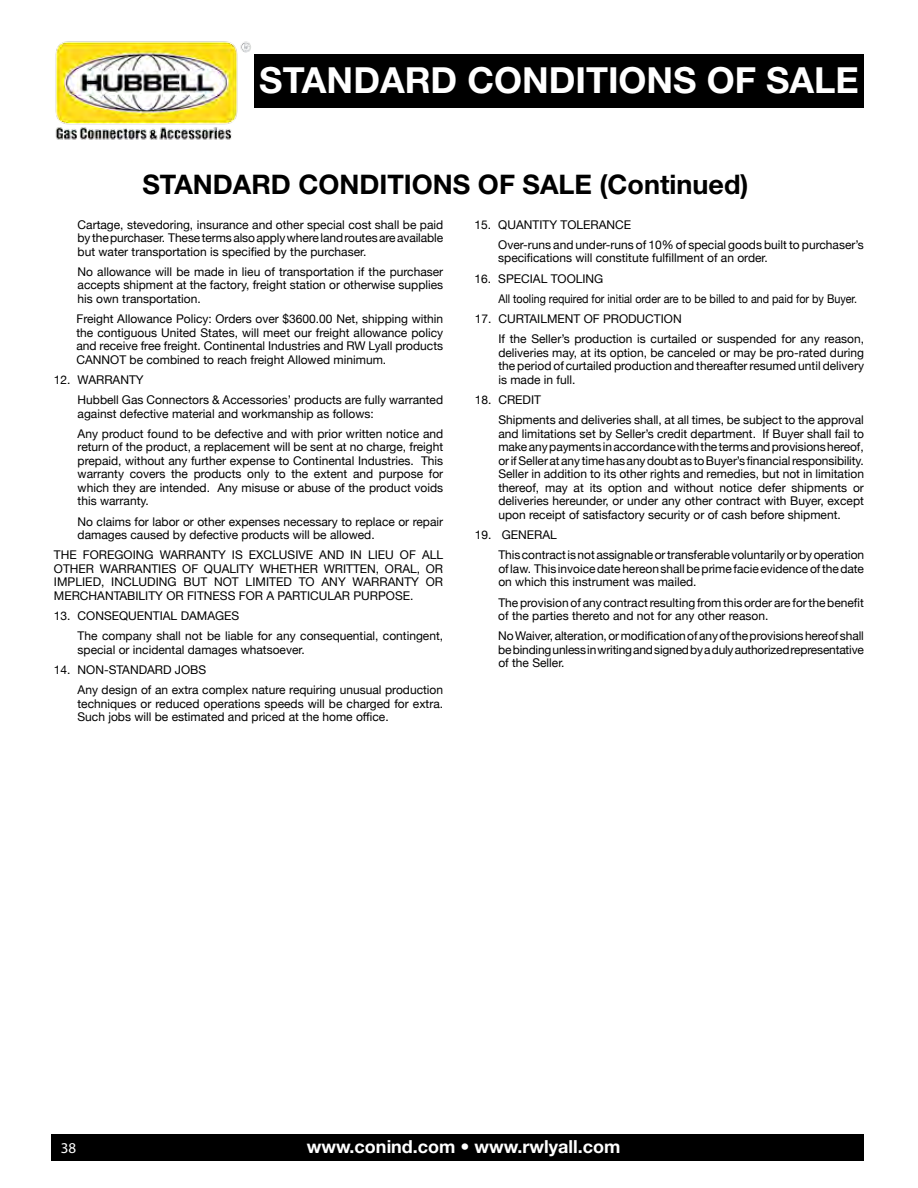
<style>
.page{position:relative;width:918px;height:1188px;background:#fff}
.page>*{position:absolute;margin:0;border:0;box-sizing:border-box;transform-origin:0 0}
.t1{font:700 36px "Helvetica Neue";color:#fff}
.t2{font:700 27px "Helvetica Neue";color:#000}
.t3{font:700 18px "Helvetica Neue";color:#fff}
.t4{font:15px "Myriad Pro";color:#fff}
.t5{font:12px/13.5px "Helvetica Neue";color:#000}
</style>
<div class="page">
<img style="left:55px;top:41px;width:196px;height:99px">
<div style="left:254px;top:54px;width:610px;height:54px;background:#000"></div>
<div style="left:51px;top:1134px;width:813px;height:27px;background:#000"></div>
<h1 class="t1" style="left:259px;top:58px;width:601px">STANDARD CONDITIONS OF SALE</h1>
<h2 class="t2" style="left:142px;top:168px;width:608px">STANDARD CONDITIONS OF SALE (Continued)</h2>
<p class="t5" style="left:78px;top:218px;width:367px;text-align:justify">Cartage, stevedoring, insurance and other special cost shall be paid by the purchaser. These terms also apply where land routes are available but water transportation is specified by the purchaser.</p>
<p class="t5" style="left:78px;top:266px;width:367px;text-align:justify">No allowance will be made in lieu of transportation if the purchaser accepts shipment at the factory, freight station or otherwise supplies his own transportation.</p>
<p class="t5" style="left:76px;top:313px;width:368px;text-align:justify">Freight Allowance Policy: Orders over $3600.00 Net, shipping within the contiguous United States, will meet our freight allowance policy and receive free freight. Continental Industries and RW Lyall products CANNOT be combined to reach freight Allowed minimum.</p>
<p class="t5" style="left:78px;top:370px;width:367px;line-height:20.2px;text-indent:-24px">12. WARRANTY<br>Hubbell Gas Connectors &amp; Accessories’ products are fully warranted</p>
<p class="t5" style="left:78px;top:404px;width:367px;line-height:20.2px">against defective material and workmanship as follows:<br>Any product found to be defective and with prior written notice and</p>
<p class="t5" style="left:78px;top:441px;width:367px;text-align:justify">return of the product, a replacement will be sent at no charge, freight prepaid, without any further expense to Continental Industries. This warranty covers the products only to the extent and purpose for which they are intended. Any misuse or abuse of the product voids this warranty.</p>
<p class="t5" style="left:78px;top:515px;width:367px">No claims for labor or other expenses necessary to replace or repair damages caused by defective products will be allowed.</p>
<p class="t5" style="left:54px;top:549px;width:391px;text-align:justify">THE FOREGOING WARRANTY IS EXCLUSIVE AND IN LIEU OF ALL OTHER WARRANTIES OF QUALITY WHETHER WRITTEN, ORAL, OR IMPLIED, INCLUDING BUT NOT LIMITED TO ANY WARRANTY OR MERCHANTABILITY OR FITNESS FOR A PARTICULAR PURPOSE.</p>
<p class="t5" style="left:78px;top:606px;width:367px;line-height:20.2px;text-indent:-24px">13. CONSEQUENTIAL DAMAGES<br>The company shall not be liable for any consequential, contingent,</p>
<p class="t5" style="left:78px;top:644px;width:229px">special or incidental damages whatsoever.</p>
<p class="t5" style="left:78px;top:660px;width:367px;line-height:20.2px;text-indent:-24px">14. NON-STANDARD JOBS<br>Any design of an extra complex nature requiring unusual production</p>
<p class="t5" style="left:78px;top:698px;width:367px">techniques or reduced operations speeds will be charged for extra.<br>Such jobs will be estimated and priced at the home office.</p>
<p class="t5" style="left:498px;top:215px;width:367px;line-height:20.2px;text-indent:-24px">15. QUANTITY TOLERANCE<br>Over-runs and under-runs of 10% of special goods built to purchaser’s</p>
<p class="t5" style="left:498px;top:252px;width:271px">specifications will constitute fulfillment of an order.</p>
<p class="t5" style="left:498px;top:269px;width:360px;line-height:20.2px;text-indent:-24px">16. SPECIAL TOOLING<br>All tooling required for initial order are to be billed to and paid for by Buyer.</p>
<p class="t5" style="left:498px;top:309px;width:367px;line-height:20.2px;text-indent:-24px">17. CURTAILMENT OF PRODUCTION<br>If the Seller’s production is curtailed or suspended for any reason,</p>
<p class="t5" style="left:498px;top:347px;width:367px;text-align:justify">deliveries may, at its option, be canceled or may be pro-rated during the period of curtailed production and thereafter resumed until delivery is made in full.</p>
<p class="t5" style="left:498px;top:390px;width:367px;line-height:20.2px;text-indent:-24px">18. CREDIT<br>Shipments and deliveries shall, at all times, be subject to the approval</p>
<p class="t5" style="left:498px;top:428px;width:367px;text-align:justify">and limitations set by Seller’s credit department. If Buyer shall fail to make any payments in accordance with the terms and provisions hereof, orifSelleratany timehasanydoubtas toBuyer’sfinancialresponsibility.<br>Seller in addition to its other rights and remedies, but not in limitation thereof, may at its option and without notice defer shipments or deliveries hereunder, or under any other contract with Buyer, except upon receipt of satisfactory security or of cash before shipment.</p>
<p class="t5" style="left:498px;top:525px;width:367px;line-height:20.2px;text-indent:-24px">19. GENERAL<br>This contract is not assignable or transferable voluntarily or by operation</p>
<p class="t5" style="left:498px;top:563px;width:367px">of law. This invoice date hereon shall be prime facie evidence of the date on which this instrument was mailed.</p>
<p class="t5" style="left:498px;top:596px;width:367px">Theprovision of any contractresulting from this order are forthebenefit of the parties thereto and not for any other reason.</p>
<p class="t5" style="left:498px;top:630px;width:367px;text-align:justify">NoWaiver,alteration,ormodificationofanyoftheprovisionshereofshall bebindingunlessinwritingandsignedbyadulyauthorizedrepresentative of the Seller.</p>
<p class="t4" style="left:61px;top:1139px;width:17px">38</p>
<h3 class="t3" style="left:307px;top:1135px;width:315px">www.conind.com • www.rwlyall.com</h3>
</div>
